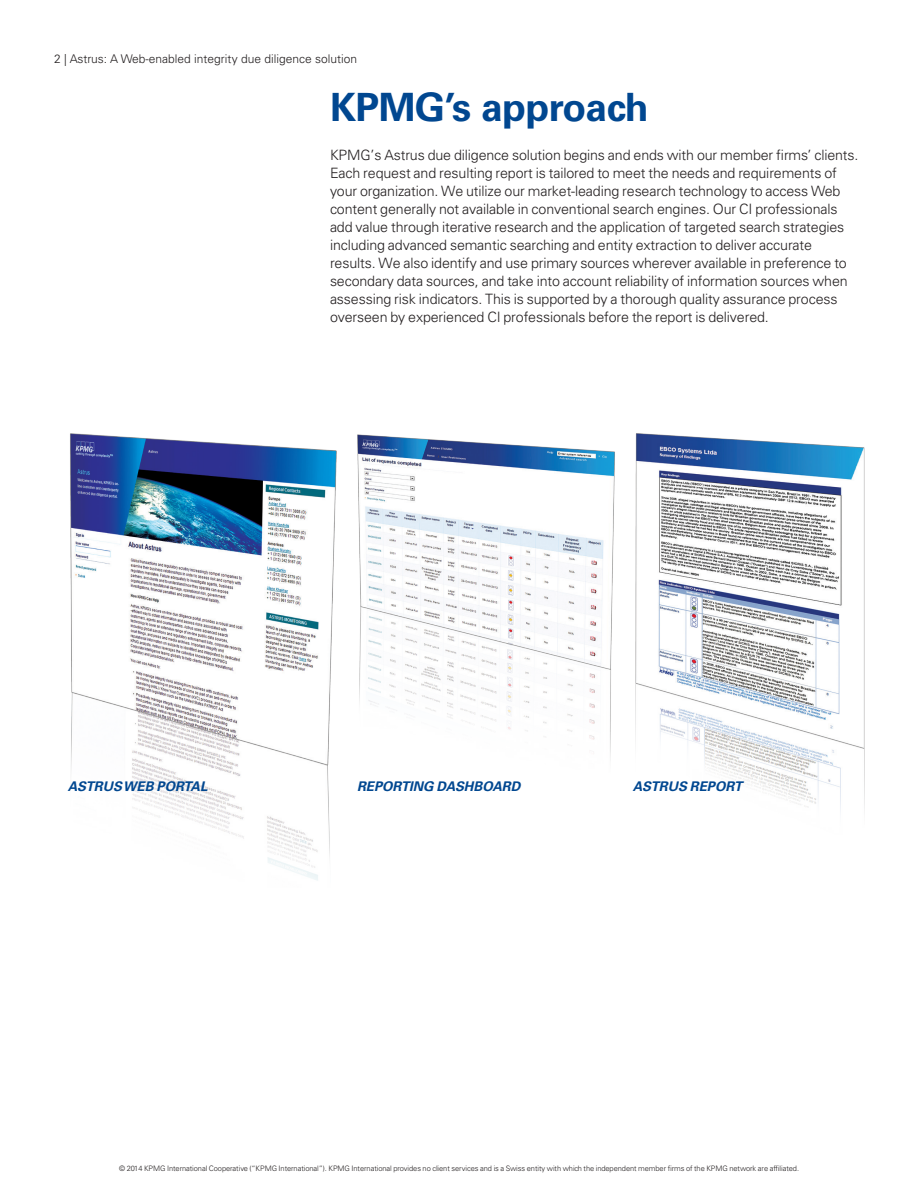
<style>
.page{position:relative;width:918px;height:1188px;background:#fff}
.page>*{position:absolute;margin:0;border:0;box-sizing:border-box;transform-origin:0 0}
.t1{font:700 39px "Univers LT Std";letter-spacing:-.015em;color:#014790}
.t2{font:300 14.25px/18px "Univers LT Std";letter-spacing:-.01em;color:#231f20}
.t3{font:italic 700 13.35px "Univers LT Std";color:#014790}
.t4{font:300 12px "Univers LT Std";color:#231f20}
.t5{font:300 7.5px "Univers LT Std";letter-spacing:-.01em;color:#231f20}
</style>
<div class="page">
<img style="left:70px;top:433px;width:262px;height:448px">
<img style="left:332px;top:434px;width:283px;height:324px">
<img style="left:635px;top:433px;width:230px;height:379px">
<p class="t4" style="left:54px;top:51px;width:305px">2 | Astrus: A Web-enabled integrity due diligence solution</p>
<h1 class="t1" style="left:330px;top:85px;width:320px">KPMG’s approach</h1>
<p class="t2" style="left:330px;top:146px;width:530px">KPMG’s Astrus due diligence solution begins and ends with our member firms’ clients.<br>Each request and resulting report is tailored to meet the needs and requirements of your organization. We utilize our market-leading research technology to access Web content generally not available in conventional search engines. Our CI professionals add value through iterative research and the application of targeted search strategies including advanced semantic searching and entity extraction to deliver accurate results. We also identify and use primary sources wherever available in preference to secondary data sources, and take into account reliability of information sources when assessing risk indicators. This is supported by a thorough quality assurance process overseen by experienced CI professionals before the report is delivered.</p>
<p class="t3" style="left:68px;top:778px;width:141px">ASTRUS WEB PORTAL</p>
<p class="t3" style="left:357px;top:778px;width:165px">REPORTING DASHBOARD</p>
<p class="t3" style="left:633px;top:778px;width:111px">ASTRUS REPORT</p>
<p class="t5" style="left:119px;top:1163px;width:681px">© 2014 KPMG International Cooperative (“KPMG International”). KPMG International provides no client services and is a Swiss entity with which the independent member firms of the KPMG network are affiliated.</p>
</div>
